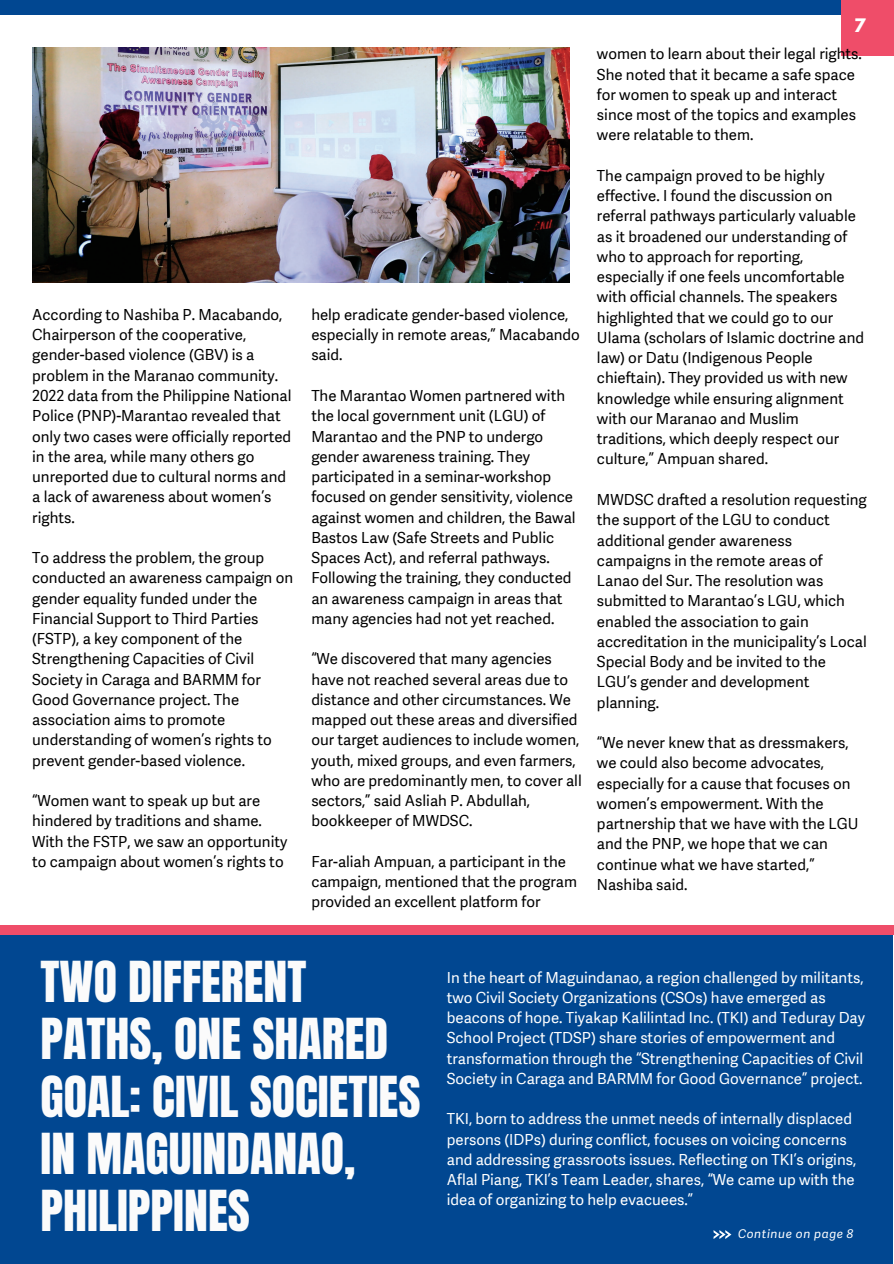
<style>
.page{position:relative;width:894px;height:1264px;background:#fff}
.page>*{position:absolute;margin:0;border:0;box-sizing:border-box;transform-origin:0 0}
.t1{font:48px/57.3px "Anton";color:#fbfbfb}
.t2{font:700 16.5px "League Spartan";color:#fff}
.t3{font:15px/20.2px "Adelle Sans PIN";color:#000}
.t4{font:15px/20.2px "Adelle Sans PIN";color:#fff}
.t5{font:italic 12px "Adelle Sans PIN";letter-spacing:.05em;color:#fff}
</style>
<div class="page">
<div style="left:0;top:925px;width:893px;height:338px;background:#014791"></div>
<img style="left:32px;top:47px;width:537px;height:235px">
<div style="left:0;top:0;width:893px;height:15px;background:#014791"></div>
<div style="left:0;top:925px;width:893px;height:10px;background:#ef4d69"></div>
<div style="left:840px;top:0;width:53px;height:55px;background:#ef4d69"></div>
<svg style="left:713px;top:1230px;width:18px;height:8px"></svg>
<p class="t3" style="left:32px;top:305px;width:261px">According to Nashiba P. Macabando,<br>Chairperson of the cooperative, gender-based violence (GBV) is a problem in the Maranao community.<br>2022 data from the Philippine National<br>Police (PNP)-Marantao revealed that only two cases were officially reported in the area, while many others go unreported due to cultural norms and a lack of awareness about women’s rights.</p>
<h2 class="t3" style="left:32px;top:548px;width:262px">To address the problem, the group conducted an awareness campaign on gender equality funded under the<br>Financial Support to Third Parties (FSTP), a key component of the<br>Strengthening Capacities of Civil<br>Society in Caraga and BARMM for<br>Good Governance project. The association aims to promote understanding of women’s rights to prevent gender-based violence.</h2>
<h2 class="t3" style="left:32px;top:791px;width:256px">“Women want to speak up but are hindered by traditions and shame.<br>With the FSTP, we saw an opportunity to campaign about women’s rights to</h2>
<h2 class="t3" style="left:311px;top:305px;width:270px">help eradicate gender-based violence, especially in remote areas,” Macabando said.</h2>
<h2 class="t3" style="left:311px;top:386px;width:266px">The Marantao Women partnered with the local government unit (LGU) of Marantao and the PNP to undergo gender awareness training. They participated in a seminar-workshop focused on gender sensitivity, violence against women and children, the Bawal Bastos Law (Safe Streets and Public Spaces Act), and referral pathways.<br>Following the training, they conducted an awareness campaign in areas that many agencies had not yet reached.</h2>
<h2 class="t3" style="left:311px;top:649px;width:272px">“We discovered that many agencies have not reached several areas due to distance and other circumstances. We mapped out these areas and diversified our target audiences to include women, youth, mixed groups, and even farmers, who are predominantly men, to cover all sectors,” said Asliah P. Abdullah, bookkeeper of MWDSC.</h2>
<h2 class="t3" style="left:311px;top:851px;width:267px">Far-aliah Ampuan, a participant in the campaign, mentioned that the program provided an excellent platform for</h2>
<h2 class="t2" style="left:854px;top:17px;width:13px">7</h2>
<h2 class="t3" style="left:596px;top:44px;width:266px">women to learn about their legal rights.<br>She noted that it became a safe space for women to speak up and interact since most of the topics and examples were relatable to them.</h2>
<h1 class="t3" style="left:596px;top:166px;width:268px">The campaign proved to be highly effective. I found the discussion on referral pathways particularly valuable as it broadened our understanding of who to approach for reporting, especially if one feels uncomfortable with official channels. The speakers highlighted that we could go to our Ulama (scholars of Islamic doctrine and law) or Datu (Indigenous People chieftain). They provided us with new knowledge while ensuring alignment with our Maranao and Muslim traditions, which deeply respect our culture,” Ampuan shared.</h1>
<h2 class="t3" style="left:596px;top:490px;width:271px">MWDSC drafted a resolution requesting the support of the LGU to conduct additional gender awareness campaigns in the remote areas of<br>Lanao del Sur. The resolution was submitted to Marantao’s LGU, which enabled the association to gain accreditation in the municipality’s Local<br>Special Body and be invited to the<br>LGU’s gender and development planning.</h2>
<h2 class="t3" style="left:596px;top:733px;width:263px">“We never knew that as dressmakers, we could also become advocates, especially for a cause that focuses on women’s empowerment. With the partnership that we have with the LGU and the PNP, we hope that we can continue what we have started,”<br>Nashiba said.</h2>
<h2 class="t1" style="left:40px;top:953px;width:381px">TWO DIFFERENT<br>PATHS, ONE SHARED<br>GOAL: CIVIL SOCIETIES<br>IN MAGUINDANAO,<br>PHILIPPINES</h2>
<h2 class="t4" style="left:446px;top:967px;width:419px">In the heart of Maguindanao, a region challenged by militants, two Civil Society Organizations (CSOs) have emerged as beacons of hope. Tiyakap Kalilintad Inc. (TKI) and Teduray Day School Project (TDSP) share stories of empowerment and transformation through the “Strengthening Capacities of Civil Society in Caraga and BARMM for Good Governance” project.</h2>
<h2 class="t4" style="left:446px;top:1109px;width:411px">TKI, born to address the unmet needs of internally displaced persons (IDPs) during conflict, focuses on voicing concerns and addressing grassroots issues. Reflecting on TKI’s origins, Aflal Piang, TKI’s Team Leader, shares, “We came up with the idea of organizing to help evacuees.”</h2>
<p class="t5" style="left:737px;top:1225px;width:117px">Continue on page 8</p>
</div>
